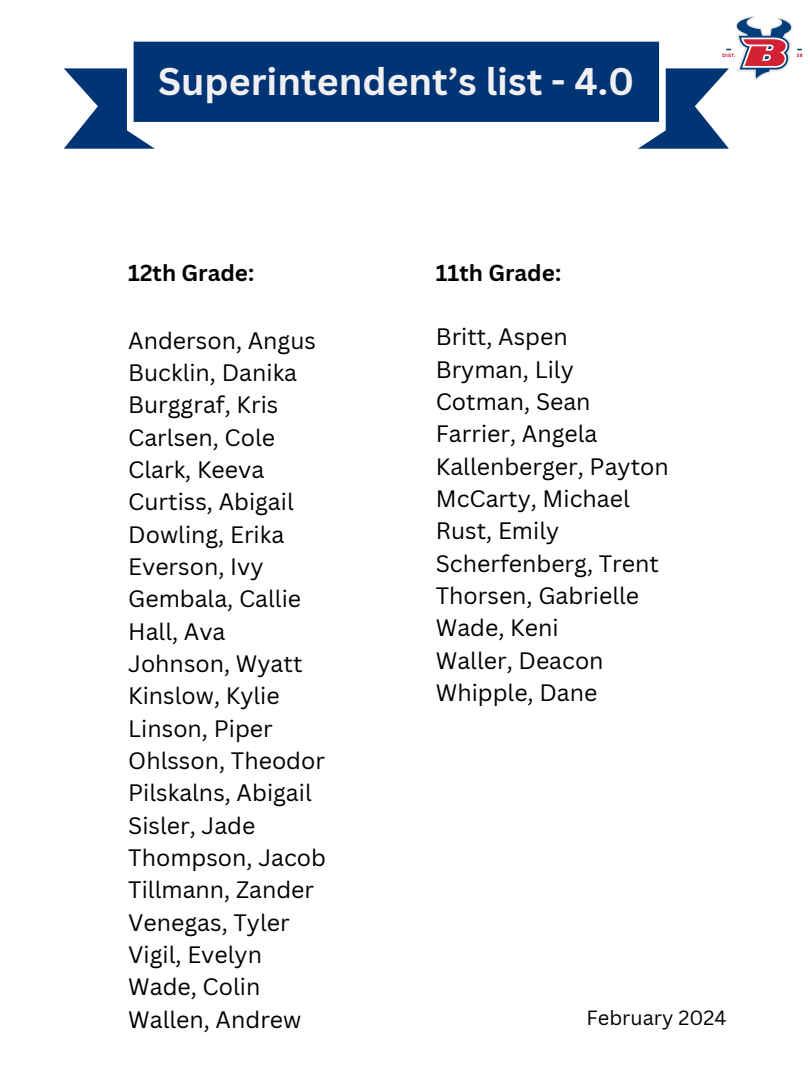
<style>
.page{position:relative;width:810px;height:1080px;background:#fff}
.page>*{position:absolute;margin:0;border:0;box-sizing:border-box;transform-origin:0 0}
.t1{font:700 37.5px "Canva Sans";color:#f0eff1}
.t2{font:23.12px/32.4px "Canva Sans";color:#000}
.t3{font:700 22.5px "Canva Sans";color:#000}
.t4{font:20px "Canva Sans";color:#000}
</style>
<div class="page">
<svg style="left:64px;top:42px;width:665px;height:107px;fill:#003474"></svg>
<img style="left:715px;top:16px;width:88px;height:79px">
<h2 class="t1" style="left:158px;top:55px;width:478px">Superintendent’s list - 4.0</h2>
<p class="t3" style="left:128px;top:257px;width:128px">12th Grade:</p>
<h1 class="t2" style="left:128px;top:323px;width:199px">Anderson, Angus<br>Bucklin, Danika<br>Burggraf, Kris<br>Carlsen, Cole<br>Clark, Keeva<br>Curtiss, Abigail<br>Dowling, Erika<br>Everson, Ivy<br>Gembala, Callie<br>Hall, Ava<br>Johnson, Wyatt<br>Kinslow, Kylie<br>Linson, Piper<br>Ohlsson, Theodor<br>Pilskalns, Abigail<br>Sisler, Jade<br>Thompson, Jacob<br>Tillmann, Zander<br>Venegas, Tyler<br>Vigil, Evelyn<br>Wade, Colin<br>Wallen, Andrew</h1>
<h3 class="t3" style="left:436px;top:257px;width:127px">11th Grade:</h3>
<h2 class="t2" style="left:436px;top:320px;width:234px">Britt, Aspen<br>Bryman, Lily<br>Cotman, Sean<br>Farrier, Angela<br>Kallenberger, Payton<br>McCarty, Michael<br>Rust, Emily<br>Scherfenberg, Trent<br>Thorsen, Gabrielle<br>Wade, Keni<br>Waller, Deacon<br>Whipple, Dane</h2>
<h3 class="t4" style="left:587px;top:1004px;width:141px">February 2024</h3>
</div>
